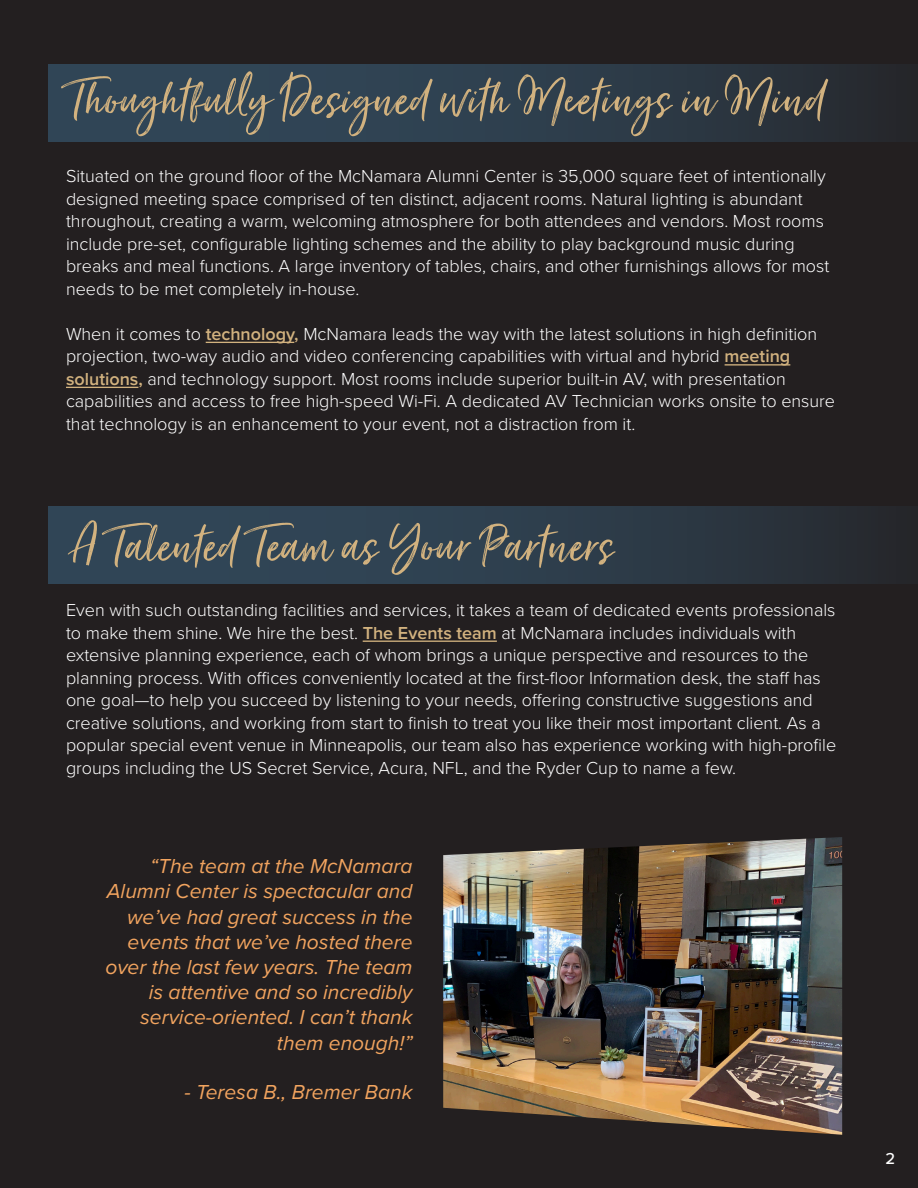
<style>
.page{position:relative;width:918px;height:1188px;background:#231f20}
.page>*{position:absolute;margin:0;border:0;box-sizing:border-box;transform-origin:0 0}
.t1{font:63px "Just Lovely";letter-spacing:.01em;color:#d2b27f}
.t2{font:italic 21px/25.2px "Proxima Nova";color:#f2a45f;text-align:right}
.t3{font:300 18px/22.5px "Proxima Nova";color:#fff}
.t4{font:500 16.5px "Proxima Nova";color:#fff}
.s1{font-weight:600;color:#d2b27f}
</style>
<div class="page">
<div style="left:48px;top:506px;width:870px;height:77px;background:linear-gradient(to right,#324c5f,#282e35)"></div>
<div style="left:48px;top:64px;width:870px;height:78px;background:linear-gradient(to right,#324c5f,#282e35)"></div>
<img style="left:443px;top:837px;width:399px;height:298px">
<hr style="left:363px;top:641px;width:134px;height:1px;background:#d2b27f">
<hr style="left:206px;top:342px;width:88px;height:1px;background:#d2b27f">
<hr style="left:725px;top:364px;width:65px;height:2px;background:#d2b27f">
<hr style="left:66px;top:387px;width:72px;height:1px;background:#d2b27f">
<p class="t1" style="left:66px;top:60px;width:761px">Thoughtfully Designed with Meetings in Mind</p>
<p class="t3" style="left:66px;top:164px;width:765px">Situated on the ground floor of the McNamara Alumni Center is 35,000 square feet of intentionally designed meeting space comprised of ten distinct, adjacent rooms. Natural lighting is abundant throughout, creating a warm, welcoming atmosphere for both attendees and vendors. Most rooms include pre-set, configurable lighting schemes and the ability to play background music during breaks and meal functions. A large inventory of tables, chairs, and other furnishings allows for most needs to be met completely in-house.</p>
<p class="t3" style="left:66px;top:321px;width:771px">When it comes to <span class="s1">technology,</span> McNamara leads the way with the latest solutions in high definition projection, two-way audio and video conferencing capabilities with virtual and hybrid <span class="s1">meeting solutions,</span> and technology support. Most rooms include superior built-in AV, with presentation capabilities and access to free high-speed Wi-Fi. A dedicated AV Technician works onsite to ensure that technology is an enhancement to your event, not a distraction from it.</p>
<p class="t1" style="left:71px;top:507px;width:544px">A Talented Team as Your Partners</p>
<p class="t3" style="left:66px;top:598px;width:772px">Even with such outstanding facilities and services, it takes a team of dedicated events professionals to make them shine. We hire the best. <span class="s1">The Events team</span> at McNamara includes individuals with extensive planning experience, each of whom brings a unique perspective and resources to the planning process. With offices conveniently located at the first-floor Information desk, the staff has one goal—to help you succeed by listening to your needs, offering constructive suggestions and creative solutions, and working from start to finish to treat you like their most important client. As a popular special event venue in Minneapolis, our team also has experience working with high-profile groups including the US Secret Service, Acura, NFL, and the Ryder Cup to name a few.</p>
<p class="t2" style="left:105px;top:853px;width:309px">“The team at the McNamara<br>Alumni Center is spectacular and we’ve had great success in the events that we’ve hosted there over the last few years. The team is attentive and so incredibly service-oriented. I can’t thank them enough!”</p>
<p class="t2" style="left:184px;top:1078px;width:230px">- Teresa B., Bremer Bank</p>
<p class="t4" style="left:886px;top:1147px;width:11px">2</p>
</div>
